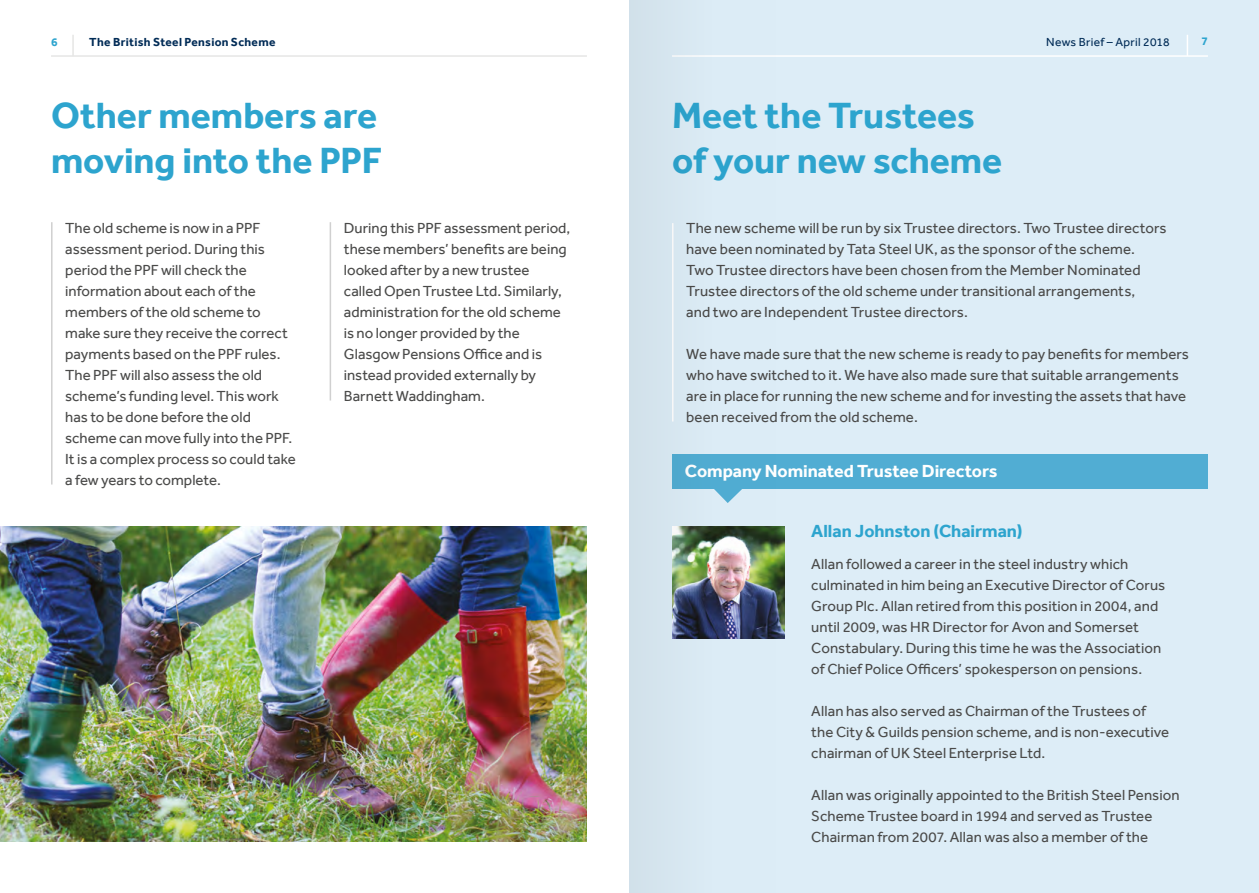
<style>
.page{position:relative;width:1259px;height:893px;background:#fff}
.page>*{position:absolute;margin:0;border:0;box-sizing:border-box;transform-origin:0 0}
.t1{font:700 37.5px/45px "Effra";color:#2da4ce}
.t2{font:700 18px "Effra";letter-spacing:-.005em;color:#fff}
.t3{font:700 18px "Effra";color:#2da4ce}
.t4{font:15px/21px "Effra";letter-spacing:.005em;color:#4a4a49}
.t5{font:700 12px "Effra";letter-spacing:.025em;color:#002b56}
.t6{font:12px "Effra";letter-spacing:.025em;color:#002b56}
.t7{font:700 12px "Effra";color:#2da4ce}
</style>
<div class="page">
<div style="left:629px;top:0;width:630px;height:893px;background:#ddedf7"></div>
<img style="left:776px;top:527px;width:8px;height:111px">
<div style="left:672px;top:454px;width:536px;height:34px;background:#51add3"></div>
<hr style="left:672px;top:55px;width:536px;height:2px;background:#fff">
<hr style="left:1186px;top:35px;width:2px;height:21px;background:#fff">
<hr style="left:51px;top:222px;width:2px;height:263px;background:#d0d0d0">
<hr style="left:330px;top:222px;width:1px;height:179px;background:#d0d0d0">
<hr style="left:51px;top:55px;width:536px;height:2px;background:#e6e6e5">
<hr style="left:72px;top:35px;width:2px;height:21px;background:#e6e6e5">
<img style="left:0;top:526px;width:587px;height:316px">
<svg style="left:629px;top:0;width:147px;height:893px"></svg>
<p class="t7" style="left:51px;top:35px;width:8px">6</p>
<p class="t5" style="left:89px;top:35px;width:188px">The British Steel Pension Scheme</p>
<h1 class="t1" style="left:51px;top:92px;width:332px">Other members are moving into the PPF</h1>
<p class="t4" style="left:65px;top:217px;width:232px">The old scheme is now in a PPF assessment period. During this period the PPF will check the information about each of the members of the old scheme to make sure they receive the correct payments based on the PPF rules.<br>The PPF will also assess the old scheme’s funding level. This work has to be done before the old scheme can move fully into the PPF.<br>It is a complex process so could take a few years to complete.</p>
<p class="t4" style="left:344px;top:217px;width:228px">During this PPF assessment period, these members’ benefits are being looked after by a new trustee called Open Trustee Ltd. Similarly, administration for the old scheme is no longer provided by the<br>Glasgow Pensions Office and is instead provided externally by<br>Barnett Waddingham.</p>
<h1 class="t1" style="left:672px;top:92px;width:332px">Meet the Trustees of your new scheme</h1>
<p class="t6" style="left:1046px;top:35px;width:125px">News Brief – April 2018</p>
<p class="t7" style="left:1201px;top:34px;width:8px">7</p>
<p class="t4" style="left:686px;top:217px;width:482px">The new scheme will be run by six Trustee directors. Two Trustee directors have been nominated by Tata Steel UK, as the sponsor of the scheme.<br>Two Trustee directors have been chosen from the Member Nominated Trustee directors of the old scheme under transitional arrangements,<br>and two are Independent Trustee directors.</p>
<p class="t4" style="left:686px;top:343px;width:504px">We have made sure that the new scheme is ready to pay benefits for members who have switched to it. We have also made sure that suitable arrangements are in place for running the new scheme and for investing the assets that have been received from the old scheme.</p>
<p class="t2" style="left:685px;top:460px;width:314px">Company Nominated Trustee Directors</p>
<p class="t3" style="left:811px;top:520px;width:213px">Allan Johnston (Chairman)</p>
<p class="t4" style="left:811px;top:553px;width:355px">Allan followed a career in the steel industry which culminated in him being an Executive Director of Corus Group Plc. Allan retired from this position in 2004, and until 2009, was HR Director for Avon and Somerset Constabulary. During this time he was the Association of Chief Police Officers’ spokesperson on pensions.</p>
<p class="t4" style="left:811px;top:700px;width:359px">Allan has also served as Chairman of the Trustees of the City &amp; Guilds pension scheme, and is non-executive chairman of UK Steel Enterprise Ltd.</p>
<p class="t4" style="left:811px;top:784px;width:370px">Allan was originally appointed to the British Steel Pension<br>Scheme Trustee board in 1994 and served as Trustee<br>Chairman from 2007. Allan was also a member of the</p>
</div>
